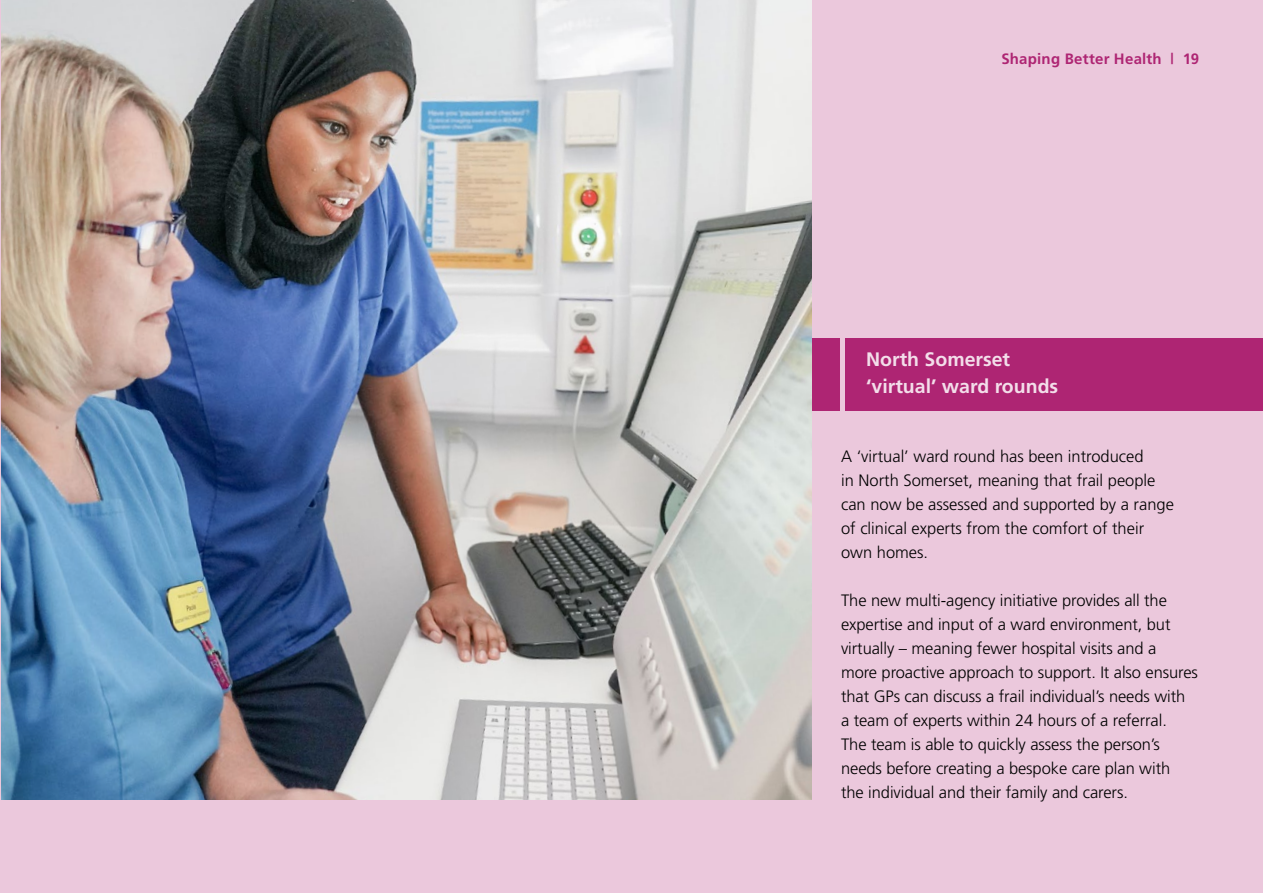
<style>
.page{position:relative;width:1263px;height:893px;background:#ebc8dc}
.page>*{position:absolute;margin:0;border:0;box-sizing:border-box;transform-origin:0 0}
.t1{font:700 19.5px/27px "Frutiger";color:#f3deea}
.t2{font:300 16.5px/24px "Frutiger";letter-spacing:-.005em;color:#000}
.t3{font:700 15px "Frutiger";letter-spacing:.015em;color:#ae2573}
</style>
<div class="page">
<div style="left:760px;top:339px;width:503px;height:72px;background:#ae2573"></div>
<img style="left:1px;top:0;width:811px;height:799px">
<div style="left:840px;top:339px;width:5px;height:72px;background:#ebc8dc"></div>
<p class="t3" style="left:1001px;top:50px;width:199px">Shaping Better Health | 19</p>
<p class="t1" style="left:866px;top:346px;width:194px">North Somerset ‘virtual’ ward rounds</p>
<p class="t2" style="left:841px;top:444px;width:334px">A ‘virtual’ ward round has been introduced<br>in North Somerset, meaning that frail people can now be assessed and supported by a range of clinical experts from the comfort of their own homes.</p>
<p class="t2" style="left:841px;top:588px;width:358px">The new multi-agency initiative provides all the expertise and input of a ward environment, but virtually – meaning fewer hospital visits and a<br>more proactive approach to support. It also ensures that GPs can discuss a frail individual’s needs with<br>a team of experts within 24 hours of a referral.<br>The team is able to quickly assess the person’s needs before creating a bespoke care plan with<br>the individual and their family and carers.</p>
</div>
